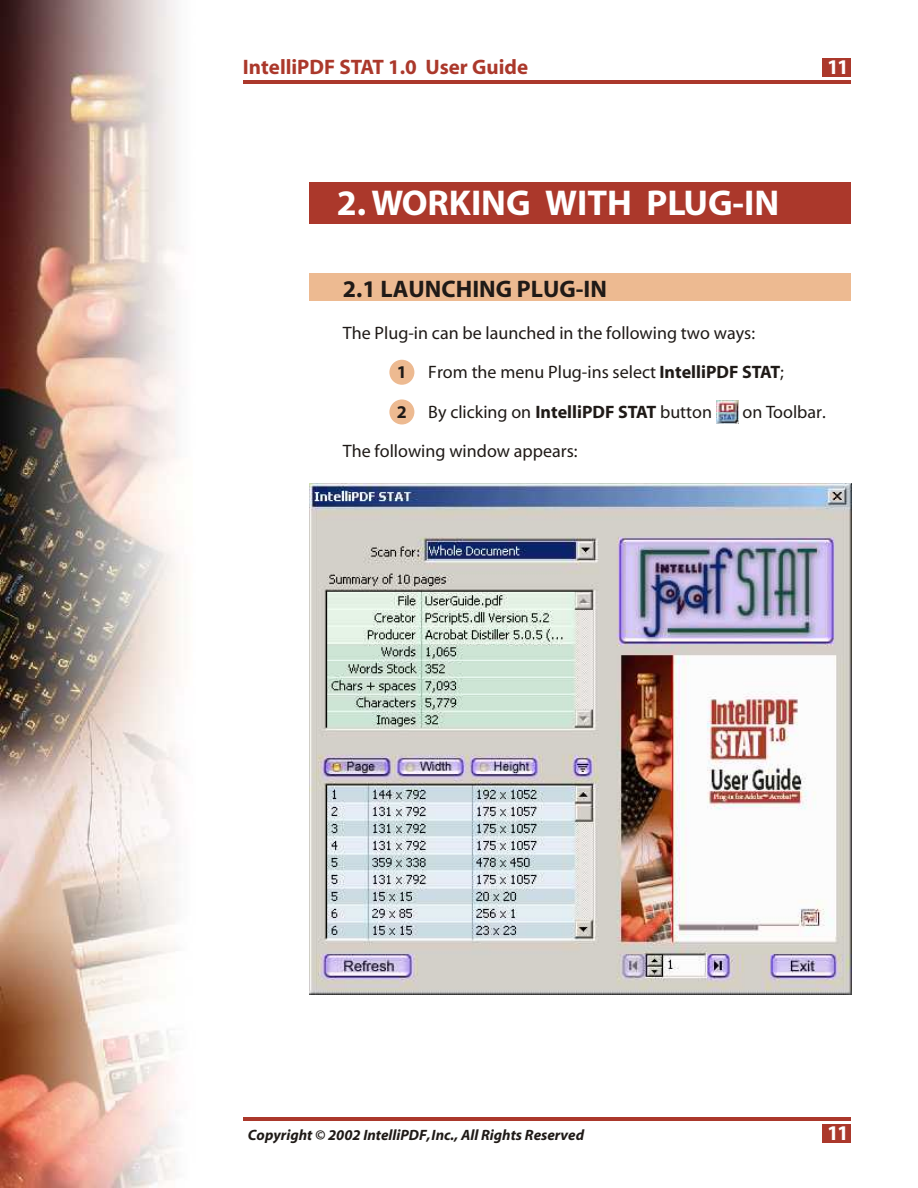
<style>
.page{position:relative;width:918px;height:1188px;background:#fff}
.page>*{position:absolute;margin:0;border:0;box-sizing:border-box;transform-origin:0 0}
.t1{font:700 36px "Myriad";color:#fff}
.t2{font:700 24px "Myriad";color:#1f1a17}
.t3{font:700 21px "Myriad";color:#ab382b}
.t4{font:700 21px "Myriad";color:#fff}
.t5{font:18px "Myriad";color:#1f1a17}
.t6{font:italic 700 15px "Myriad";color:#1f1a17}
.s1{font-weight:700}
</style>
<div class="page">
<div style="left:389px;top:399px;width:25px;height:25px;background:#edba91;border-radius:50%"></div>
<div style="left:389px;top:360px;width:25px;height:25px;background:#edba91;border-radius:50%"></div>
<div style="left:309px;top:273px;width:542px;height:28px;background:#edba91"></div>
<div style="left:822px;top:58px;width:29px;height:19px;background:#ab382b"></div>
<hr style="left:243px;top:81px;width:608px;height:3px;background:#ab382b">
<div style="left:822px;top:1124px;width:29px;height:19px;background:#ab382b"></div>
<hr style="left:243px;top:1117px;width:608px;height:3px;background:#ab382b">
<img style="left:0;top:0;width:178px;height:1188px">
<div style="left:309px;top:183px;width:542px;height:41px;background:#ab382b"></div>
<img style="left:716px;top:401px;width:23px;height:22px">
<img style="left:309px;top:484px;width:542px;height:510px">
<p class="t3" style="left:243px;top:58px;width:287px">IntelliPDF STAT 1.0 User Guide</p>
<p class="t4" style="left:827px;top:58px;width:23px">11</p>
<h1 class="t1" style="left:337px;top:188px;width:444px">2. WORKING WITH PLUG-IN</h1>
<h2 class="t2" style="left:343px;top:279px;width:266px">2.1 LAUNCHING PLUG-IN</h2>
<p class="t5" style="left:343px;top:325px;width:414px">The Plug-in can be launched in the following two ways:</p>
<p class="t5" style="left:397px;top:365px;width:389px"><span class="s1">1</span> From the menu Plug-ins select <span class="s1">IntelliPDF STAT</span>;</p>
<p class="t5" style="left:397px;top:404px;width:317px"><span class="s1">2</span> By clicking on <span class="s1">IntelliPDF STAT</span> button</p>
<p class="t5" style="left:743px;top:404px;width:85px">on Toolbar.</p>
<p class="t5" style="left:343px;top:443px;width:236px">The following window appears:</p>
<p class="t6" style="left:248px;top:1129px;width:338px">Copyright © 2002 IntelliPDF,Inc., All Rights Reserved</p>
<p class="t4" style="left:827px;top:1124px;width:23px">11</p>
</div>
